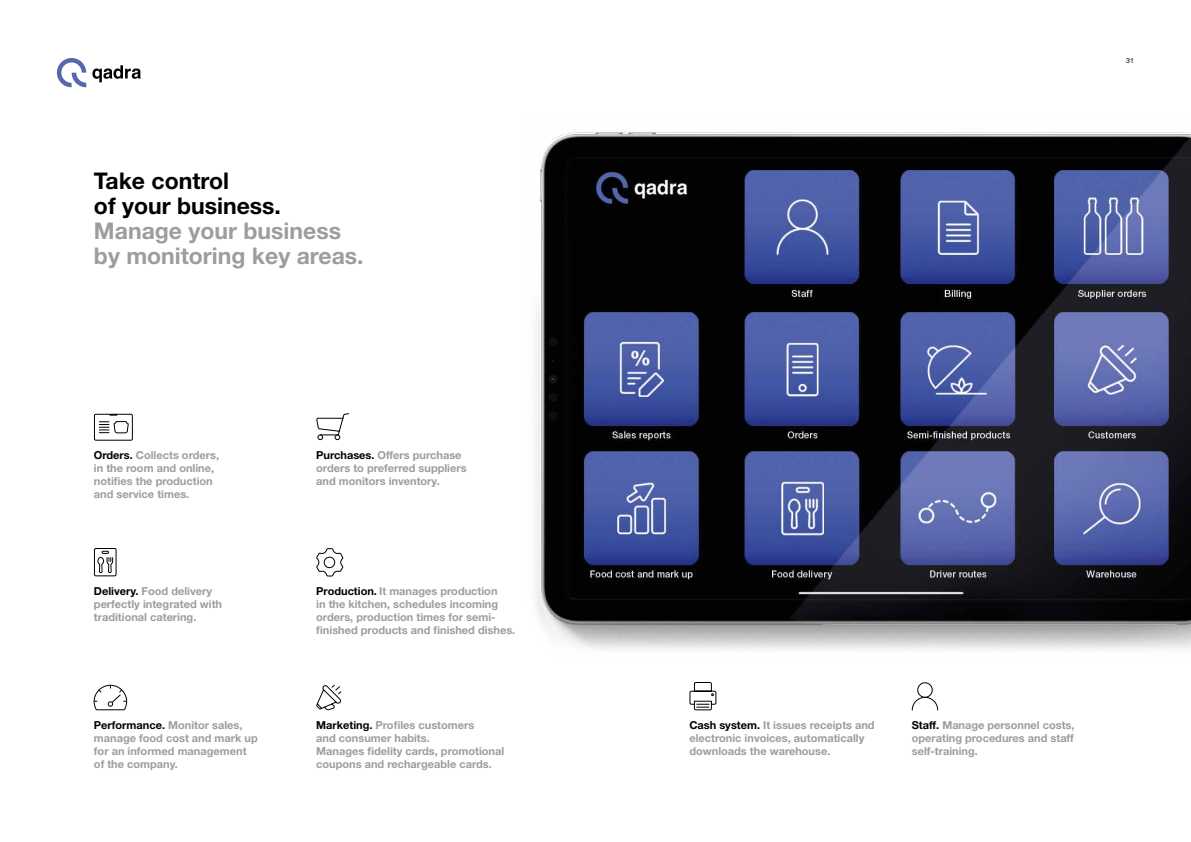
<style>
.page{position:relative;width:1191px;height:842px;background:#fff}
.page>*{position:absolute;margin:0;border:0;box-sizing:border-box;transform-origin:0 0}
.t1{font:700 23px/25px "Helvetica Neue LT Std";color:#9d9d9c}
.t2{font:700 23px/25px "Helvetica Neue LT Std";color:#000}
.t3{font:700 11px/13px "Helvetica Neue LT Std";color:#9d9d9c}
.t4{font:7px "Helvetica Neue LT Std";color:#000}
.s1{color:#000}
</style>
<div class="page">
<svg style="left:92px;top:65px;width:49px;height:17px"></svg>
<svg style="left:57px;top:58px;width:29px;height:29px"></svg>
<div style="left:917px;top:682px;width:15px;height:16px;border:1px solid #000;border-radius:50%"></div>
<svg style="left:911px;top:696px;width:27px;height:15px"></svg>
<svg style="left:93px;top:413px;width:40px;height:28px"></svg>
<svg style="left:316px;top:413px;width:33px;height:28px"></svg>
<svg style="left:93px;top:548px;width:24px;height:29px"></svg>
<svg style="left:316px;top:548px;width:28px;height:29px"></svg>
<svg style="left:93px;top:684px;width:35px;height:27px"></svg>
<svg style="left:316px;top:684px;width:26px;height:27px"></svg>
<svg style="left:689px;top:682px;width:28px;height:29px"></svg>
<img style="left:536px;top:132px;width:655px;height:517px">
<h1 class="t2" style="left:94px;top:168px;width:188px">Take control<br>of your business.</h1>
<h1 class="t1" style="left:94px;top:218px;width:271px">Manage your business by monitoring key areas.</h1>
<p class="t4" style="left:1126px;top:56px;width:9px">31</p>
<p class="t3" style="left:94px;top:449px;width:127px"><span class="s1">Orders.</span> Collects orders, in the room and online, notifies the production and service times.</p>
<p class="t3" style="left:316px;top:449px;width:152px"><span class="s1">Purchases.</span> Offers purchase orders to preferred suppliers and monitors inventory.</p>
<p class="t3" style="left:94px;top:584px;width:130px"><span class="s1">Delivery.</span> Food delivery perfectly integrated with traditional catering.</p>
<p class="t3" style="left:316px;top:584px;width:201px"><span class="s1">Production.</span> It manages production<br>in the kitchen, schedules incoming orders, production times for semi&shy;finished products and finished dishes.</p>
<p class="t3" style="left:94px;top:718px;width:165px"><span class="s1">Performance.</span> Monitor sales, manage food cost and mark up for an informed management of the company.</p>
<p class="t3" style="left:689px;top:718px;width:187px"><span class="s1">Cash system.</span> It issues receipts and electronic invoices, automatically downloads the warehouse.</p>
<p class="t3" style="left:911px;top:718px;width:164px;text-align:justify"><span class="s1">Staff.</span> Manage personnel costs, operating procedures and staff self-training.</p>
<p class="t3" style="left:316px;top:718px;width:189px"><span class="s1">Marketing.</span> Profiles customers<br>and consumer habits.<br>Manages fidelity cards, promotional coupons and rechargeable cards.</p>
</div>
